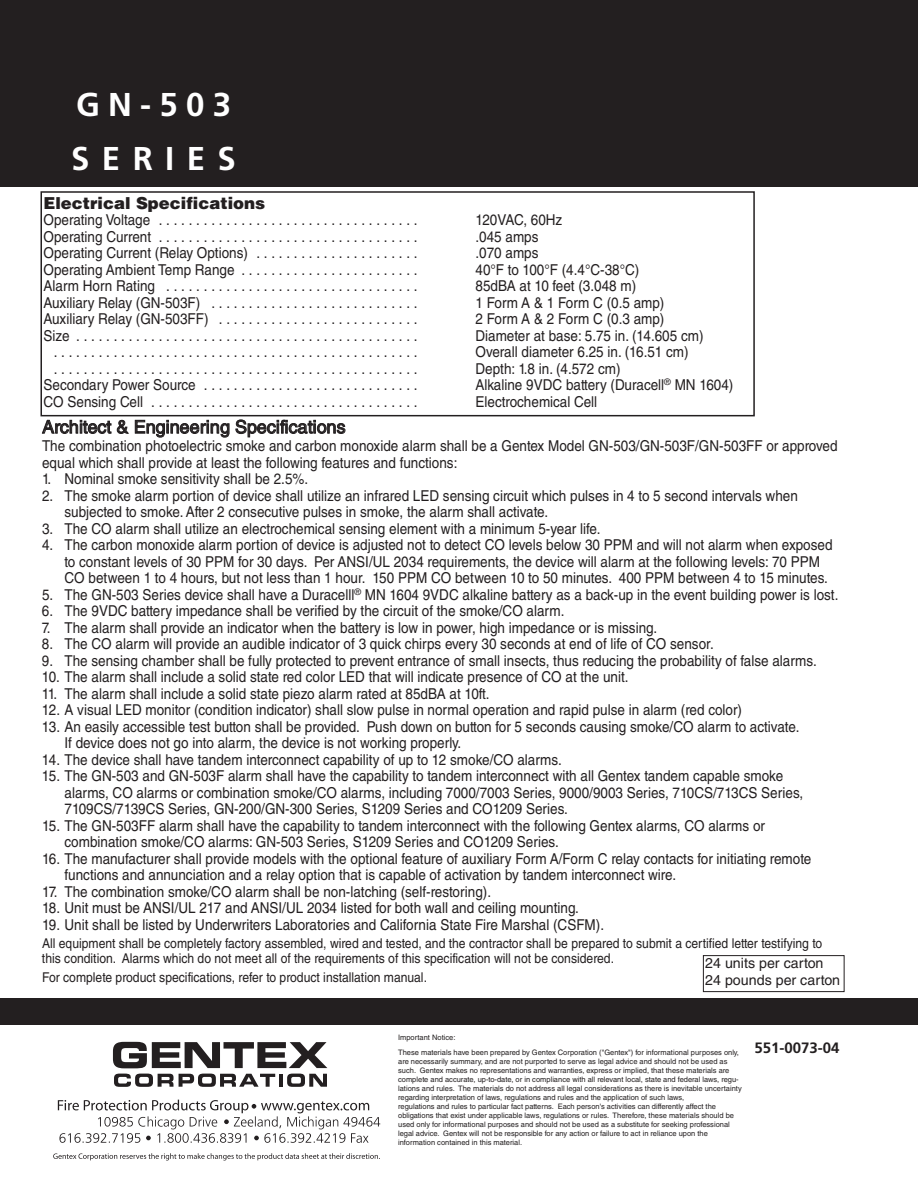
<style>
.page{position:relative;width:918px;height:1188px;background:#fff}
.page>*{position:absolute;margin:0;border:0;box-sizing:border-box;transform-origin:0 0}
.t1{font:700 33px/54px "Frutiger LT Std";letter-spacing:.375em;color:#fff}
.t2{font:18px "Helvetica LT Std";color:#231f20}
.t3{font:900 16.5px "Helvetica LT Std";color:#231f20}
.t4{font:15px/16.5px "Helvetica LT Std";color:#231f20;scale:.9 1}
.t5{font:700 15px "Frutiger LT Std";color:#231f20}
.t6{font:14.25px/17.1px "Helvetica LT Std";color:#231f20}
.t7{font:13.5px/15px "Helvetica LT Std";color:#231f20;scale:.9 1}
.t8{font:7.5px/9px "Helvetica LT Std";color:#231f20}
</style>
<div class="page">
<div style="left:0;top:0;width:918px;height:182px;background:#231f20"></div>
<div style="left:0;top:181px;width:918px;height:6px;background:#231f20"></div>
<div style="left:0;top:999px;width:917px;height:21px;background:#231f20"></div>
<div style="left:0;top:1018px;width:917px;height:6px;background:#231f20"></div>
<svg style="left:113px;top:1042px;width:214px;height:26px"></svg>
<svg style="left:114px;top:1074px;width:161px;height:13px"></svg>
<hr style="left:279px;top:1074px;width:4px;height:13px;background:#231f20">
<svg style="left:287px;top:1074px;width:40px;height:13px"></svg>
<div style="left:703px;top:955px;width:142px;height:37px;border:1px solid #231f20"></div>
<svg style="left:53px;top:1153px;width:327px;height:7px"></svg>
<svg style="left:57px;top:1100px;width:323px;height:43px"></svg>
<div style="left:40px;top:191px;width:715px;height:225px;border:2px solid #231f20"></div>
<h1 class="t1" style="left:71px;top:80px;width:166px">GN-503<br>SERIES</h1>
<p class="t3" style="left:44px;top:197px;width:223px">Electrical Specifications</p>
<p class="t4" style="left:44px;top:213px;width:417px">OperatingVoltage ...................................</p>
<p class="t4" style="left:476px;top:213px;width:98px">120VAC, 60Hz</p>
<p class="t4" style="left:44px;top:230px;width:417px">OperatingCurrent ...................................</p>
<p class="t4" style="left:476px;top:230px;width:72px">.045 amps</p>
<p class="t4" style="left:44px;top:246px;width:417px">Operating Current (Relay Options) . . . . . . . . . . . . . . . . . . . . . .</p>
<p class="t4" style="left:476px;top:246px;width:72px">.070 amps</p>
<p class="t4" style="left:44px;top:263px;width:417px">OperatingAmbientTempRange ........................</p>
<p class="t4" style="left:476px;top:263px;width:184px">40°F to 100°F (4.4°C-38°C)</p>
<p class="t4" style="left:44px;top:279px;width:417px">AlarmHornRating ..................................</p>
<p class="t4" style="left:476px;top:279px;width:180px">85dBA at 10 feet (3.048 m)</p>
<p class="t4" style="left:44px;top:296px;width:417px">AuxiliaryRelay(GN-503F) ............................</p>
<p class="t4" style="left:476px;top:296px;width:211px">1 Form A &amp; 1 Form C (0.5 amp)</p>
<p class="t4" style="left:44px;top:312px;width:417px">AuxiliaryRelay(GN-503FF) ...........................</p>
<p class="t4" style="left:476px;top:312px;width:211px">2 Form A &amp; 2 Form C (0.3 amp)</p>
<p class="t4" style="left:44px;top:329px;width:417px">Size ..............................................</p>
<p class="t4" style="left:476px;top:329px;width:255px">Diameter at base: 5.75 in. (14.605 cm)</p>
<p class="t4" style="left:54px;top:345px;width:406px">.................................................</p>
<p class="t4" style="left:476px;top:345px;width:238px">Overall diameter 6.25 in. (16.51 cm)</p>
<p class="t4" style="left:54px;top:362px;width:406px">.................................................</p>
<p class="t4" style="left:476px;top:362px;width:163px">Depth: 1.8 in. (4.572 cm)</p>
<p class="t4" style="left:44px;top:378px;width:417px">SecondaryPowerSource .............................</p>
<p class="t4" style="left:476px;top:378px;width:288px">Alkaline 9VDC battery (Duracell<sup>®</sup> MN 1604)</p>
<p class="t4" style="left:44px;top:395px;width:417px">COSensingCell ....................................</p>
<p class="t4" style="left:476px;top:395px;width:137px">Electrochemical Cell</p>
<p class="t2" style="left:42px;top:420px;width:305px">Architect &amp; Engineering Specifications</p>
<p class="t4" style="left:42px;top:439px;width:886px">The combination photoelectric smoke and carbon monoxide alarm shall be a Gentex Model GN-503/GN-503F/GN-503FF or approved equal which shall provide at least the following features and functions:</p>
<p class="t4" style="left:42px;top:472px;width:297px">1. Nominal smoke sensitivity shall be 2.5%.</p>
<p class="t4" style="left:65px;top:488px;width:816px;text-indent:-23px">2. The smoke alarm portion of device shall utilize an infrared LED sensing circuit which pulses in 4 to 5 second intervals when subjected to smoke. After 2 consecutive pulses in smoke, the alarm shall activate.</p>
<p class="t4" style="left:42px;top:521px;width:622px">3. The CO alarm shall utilize an electrochemical sensing element with a minimum 5-year life.</p>
<p class="t4" style="left:65px;top:538px;width:855px;text-indent:-23px">4. The carbon monoxide alarm portion of device is adjusted not to detect CO levels below 30 PPM and will not alarm when exposed to constant levels of 30 PPM for 30 days. Per ANSI/UL 2034 requirements, the device will alarm at the following levels: 70 PPM<br>CO between 1 to 4 hours, but not less than 1 hour. 150 PPM CO between 10 to 50 minutes. 400 PPM between 4 to 15 minutes.</p>
<p class="t4" style="left:42px;top:587px;width:886px">5. The GN-503 Series device shall have a Duracelll<sup>®</sup> MN 1604 9VDC alkaline battery as a back-up in the event building power is lost.</p>
<p class="t4" style="left:42px;top:604px;width:582px">6. The 9VDC battery impedance shall be verified by the circuit of the smoke/CO alarm.</p>
<p class="t4" style="left:42px;top:620px;width:685px">7. The alarm shall provide an indicator when the battery is low in power, high impedance or is missing.</p>
<p class="t4" style="left:42px;top:637px;width:748px">8. The CO alarm will provide an audible indicator of 3 quick chirps every 30 seconds at end of life of CO sensor.</p>
<p class="t4" style="left:42px;top:653px;width:862px">9. The sensing chamber shall be fully protected to prevent entrance of small insects, thus reducing the probability of false alarms.</p>
<p class="t4" style="left:42px;top:670px;width:653px">10. The alarm shall include a solid state red color LED that will indicate presence of CO at the unit.</p>
<p class="t4" style="left:42px;top:686px;width:499px">11. The alarm shall include a solid state piezo alarm rated at 85dBA at 10ft.</p>
<p class="t4" style="left:42px;top:703px;width:779px">12. A visual LED monitor (condition indicator) shall slow pulse in normal operation and rapid pulse in alarm (red color)</p>
<p class="t4" style="left:64px;top:719px;width:818px;text-indent:-23px">13. An easily accessible test button shall be provided. Push down on button for 5 seconds causing smoke/CO alarm to activate.<br>If device does not go into alarm, the device is not working properly.</p>
<p class="t4" style="left:42px;top:752px;width:579px">14. The device shall have tandem interconnect capability of up to 12 smoke/CO alarms.</p>
<p class="t4" style="left:65px;top:769px;width:822px;text-indent:-23px">15. The GN-503 and GN-503F alarm shall have the capability to tandem interconnect with all Gentex tandem capable smoke alarms, CO alarms or combination smoke/CO alarms, including 7000/7003 Series, 9000/9003 Series, 710CS/713CS Series,<br>7109CS/7139CS Series, GN-200/GN-300 Series, S1209 Series and CO1209 Series.</p>
<p class="t4" style="left:65px;top:818px;width:780px;text-indent:-23px">15. The GN-503FF alarm shall have the capability to tandem interconnect with the following Gentex alarms, CO alarms or combination smoke/CO alarms: GN-503 Series, S1209 Series and CO1209 Series.</p>
<p class="t4" style="left:65px;top:851px;width:831px;text-indent:-23px">16. The manufacturer shall provide models with the optional feature of auxiliary Form A/Form C relay contacts for initiating remote functions and annunciation and a relay option that is capable of activation by tandem interconnect wire.</p>
<p class="t4" style="left:42px;top:884px;width:501px">17. The combination smoke/CO alarm shall be non-latching (self-restoring).</p>
<p class="t4" style="left:42px;top:901px;width:598px">18. Unit must be ANSI/UL 217 and ANSI/UL 2034 listed for both wall and ceiling mounting.</p>
<p class="t4" style="left:42px;top:917px;width:626px">19. Unit shall be listed by Underwriters Laboratories and California State Fire Marshal (CSFM).</p>
<p class="t7" style="left:42px;top:937px;width:869px">All equipment shall be completely factory assembled, wired and tested, and the contractor shall be prepared to submit a certified letter testifying to this condition. Alarms which do not meet all of the requirements of this specification will not be considered.</p>
<p class="t7" style="left:42px;top:971px;width:429px">For complete product specifications, refer to product installation manual.</p>
<p class="t6" style="left:705px;top:956px;width:136px">24 units per carton<br>24 pounds per carton</p>
<p class="t8" style="left:398px;top:1031px;width:342px;line-height:15px">Important Notice:<br>These materials have been prepared by Gentex Corporation ("Gentex") for informational purposes only,</p>
<p class="t8" style="left:398px;top:1058px;width:345px">are necessarily summary, and are not purported to serve as legal advice and should not be used as such. Gentex makes no representations and warranties, express or implied, that these materials are complete and accurate, up-to-date, or in compliance with all relevant local, state and federal laws, regu&shy;lations and rules. The materials do not address all legal considerations as there is inevitable uncertainty regarding interpretation of laws, regulations and rules and the application of such laws,<br>regulations and rules to particular fact patterns. Each person's activities can differently affect the obligations that exist under applicable laws, regulations or rules. Therefore, these materials should be used only for informational purposes and should not be used as a substitute for seeking professional legal advice. Gentex will not be responsible for any action or failure to act in reliance upon the information contained in this material.</p>
<p class="t5" style="left:755px;top:1042px;width:87px">551-0073-04</p>
</div>
